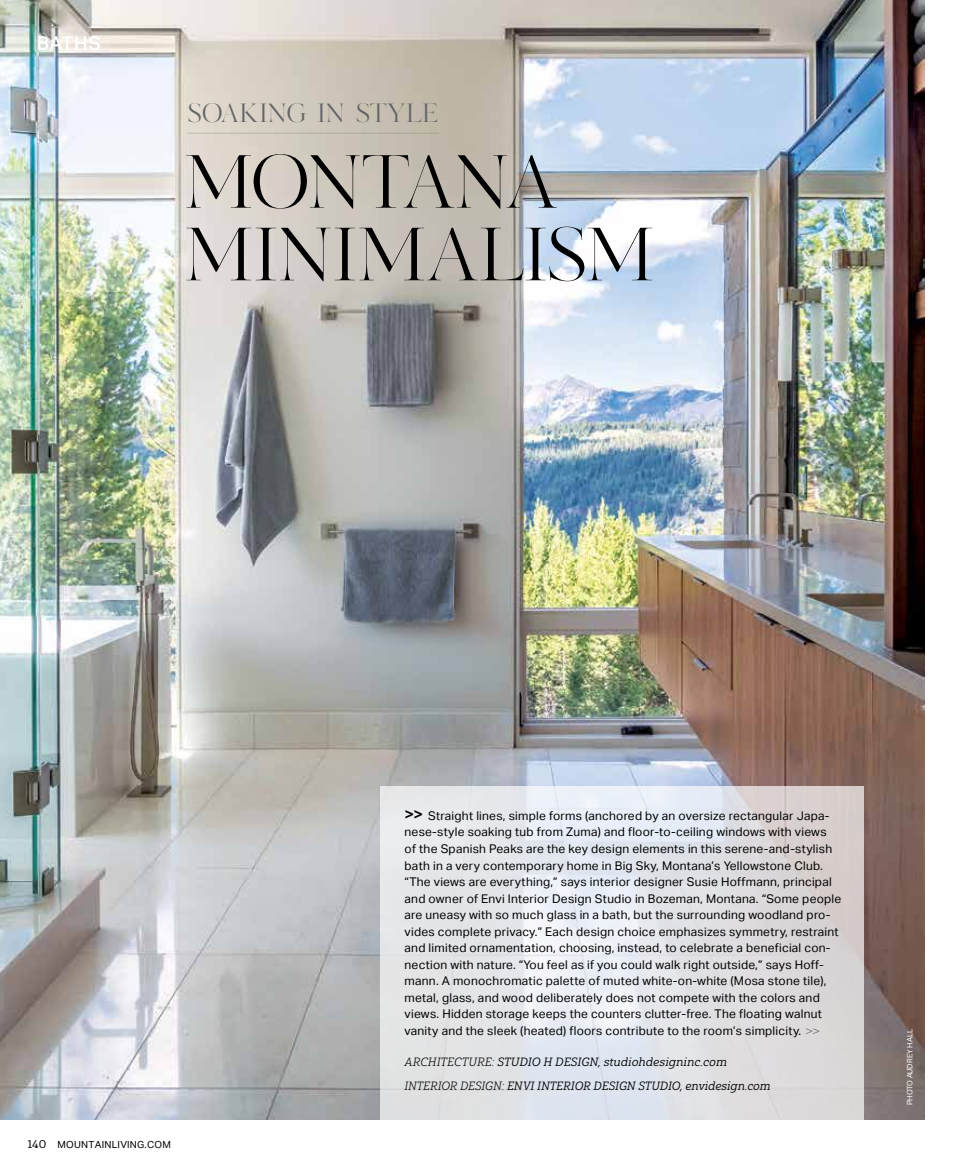
<style>
.page{position:relative;width:972px;height:1175px;background:#fff}
.page>*{position:absolute;margin:0;border:0;box-sizing:border-box;transform-origin:0 0}
.t1{font:72.6px/72.6px "Kudryashev Display Extra Contrast";letter-spacing:-.03em;color:#000}
.t2{font:25.5px "Kudryashev Display Extra Contrast";letter-spacing:-.02em;color:#636466}
.t3{font:500 19.2px "Aktiv Grotesk";letter-spacing:.035em;color:#fff}
.t4{font:12px/16.5px "Aktiv Grotesk";letter-spacing:.02em;color:#000}
.t5{font:12px/23.7px "Yorkten Slab Nor Reg It";letter-spacing:.005em;color:#000;scale:1.04 1}
.t6{font:9.75px "Aktiv Grotesk";letter-spacing:.02em;color:#000}
.t7{font:7.5px "Aktiv Grotesk";color:#fff}
.s1{font-family:"Yorkten Slab Nor Reg";font-size:11.25px}
.s2{font-weight:500;font-size:16.5px}
.s3{font-family:"Aktiv Grotesk Ex";font-weight:300;font-size:11.25px;color:#636466}
.s4{font-family:"Yorkten Slab Nor Lig It"}
</style>
<div class="page">
<img style="left:0;top:0;width:924px;height:1119px">
<svg style="left:380px;top:786px;width:484px;height:334px;background:#e1e2e6"></svg>
<h3 class="t3" style="left:37px;top:33px;width:66px">BATHS</h3>
<h2 class="t2" style="left:188px;top:97px;width:252px">SOAKING IN STYLE</h2>
<h2 class="t2" style="left:187px;top:103px;width:253px">_________________</h2>
<h1 class="t1" style="left:183px;top:149px;width:474px">MONTANA<br>MINIMALISM</h1>
<p class="t6" style="left:27px;top:1138px;width:145px"><span class="s1">140</span> MOUNTAINLIVING.COM</p>
<p class="t4" style="left:405px;top:807px;width:438px"><span class="s2">&gt;&gt;</span> Straight lines, simple forms (anchored by an oversize rectangular Japa&shy;nese-style soaking tub from Zuma) and floor-to-ceiling windows with views<br>of the Spanish Peaks are the key design elements in this serene-and-stylish bath in a very contemporary home in Big Sky, Montana’s Yellowstone Club. “The views are everything,” says interior designer Susie Hoffmann, principal and owner of Envi Interior Design Studio in Bozeman, Montana. “Some people are uneasy with so much glass in a bath, but the surrounding woodland pro&shy;vides complete privacy.” Each design choice emphasizes symmetry, restraint and limited ornamentation, choosing, instead, to celebrate a beneficial con&shy;nection with nature. “You feel as if you could walk right outside,” says Hoff&shy;mann. A monochromatic palette of muted white-on-white (Mosa stone tile), metal, glass, and wood deliberately does not compete with the colors and views. Hidden storage keeps the counters clutter-free. The floating walnut vanity and the sleek (heated) floors contribute to the room’s simplicity. <span class="s3">&gt;&gt;</span></p>
<p class="t5" style="left:405px;top:1050px;width:353px"><span class="s4">ARCHITECTURE:</span> STUDIO H DESIGN, studiohdesigninc.com<br><span class="s4">INTERIOR DESIGN:</span> ENVI INTERIOR DESIGN STUDIO, envidesign.com</p>
<p class="t7" style="left:905px;top:1105px;width:78px;rotate:-90deg">PHOTO AUDREY HALL</p>
</div>
